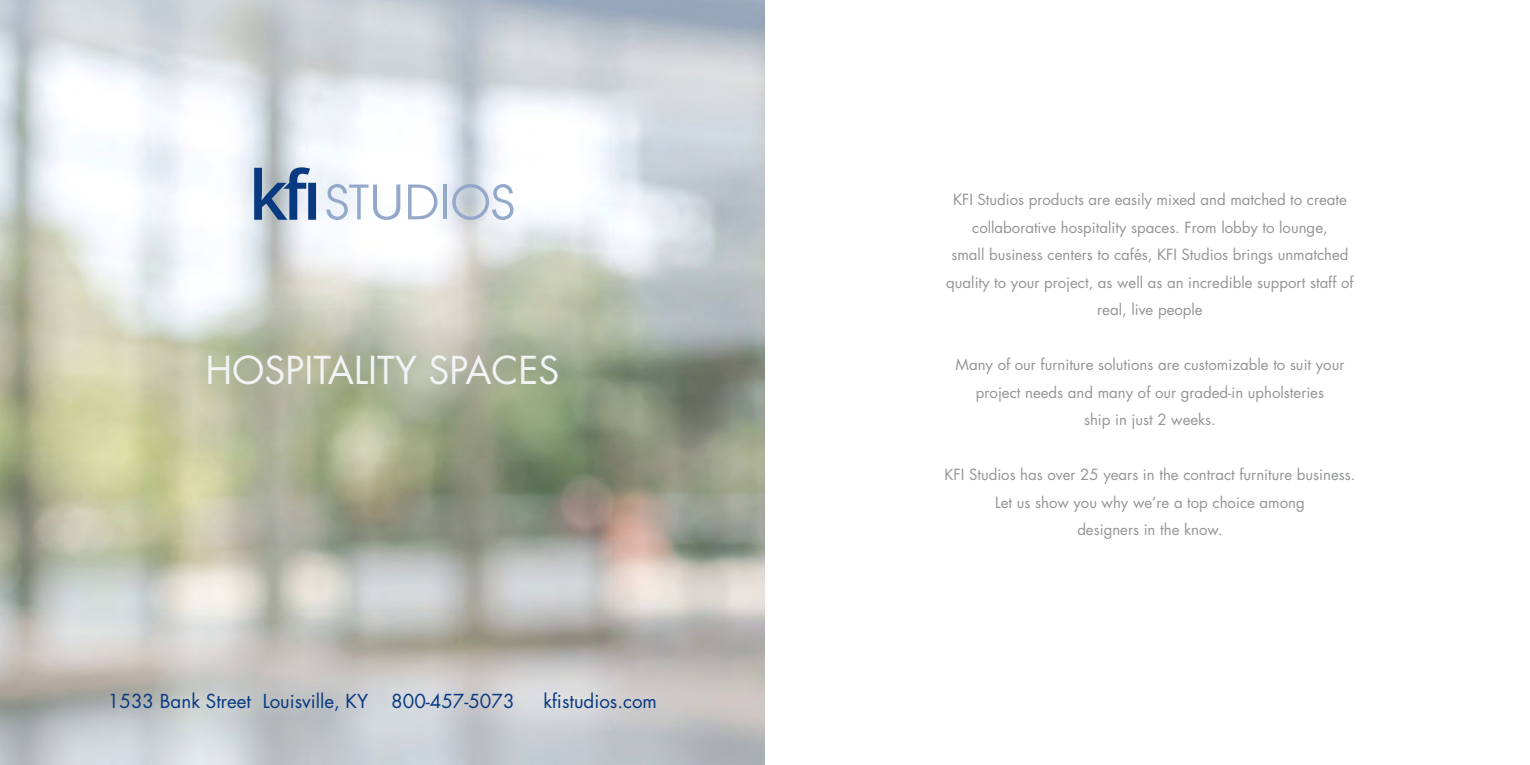
<style>
.page{position:relative;width:1530px;height:765px;background:#fff}
.page>*{position:absolute;margin:0;border:0;box-sizing:border-box;transform-origin:0 0}
.t1{font:37.5px "Futura";color:#f2f3f4}
.t2{font:18.75px "Futura";color:#083981}
.t3{font:15px/27.5px "Futura";color:#939598;text-align:center}
</style>
<div class="page">
<img style="left:0;top:0;width:765px;height:765px">
<svg style="left:326px;top:184px;width:74px;height:36px"></svg>
<svg style="left:408px;top:185px;width:29px;height:34px"></svg>
<hr style="left:443px;top:185px;width:4px;height:34px;background:#94a8ca">
<svg style="left:452px;top:184px;width:62px;height:36px"></svg>
<svg style="left:254px;top:167px;width:62px;height:53px"></svg>
<p class="t1" style="left:205px;top:345px;width:356px">HOSPITALITY SPACES</p>
<p class="t2" style="left:108px;top:689px;width:408px">1533 Bank Street Louisville, KY 800-457-5073</p>
<p class="t2" style="left:543px;top:689px;width:115px">kfistudios.com</p>
<p class="t3" style="left:953px;top:186px;width:395px">KFI Studios products are easily mixed and matched to create</p>
<p class="t3" style="left:972px;top:213px;width:357px">collaborative hospitality spaces. From lobby to lounge,</p>
<p class="t3" style="left:951px;top:241px;width:399px">small business centers to cafés, KFI Studios brings unmatched</p>
<p class="t3" style="left:946px;top:268px;width:409px">quality to your project, as well as an incredible support staff of real, live people</p>
<p class="t3" style="left:956px;top:351px;width:390px">Many of our furniture solutions are customizable to suit your</p>
<p class="t3" style="left:976px;top:378px;width:350px">project needs and many of our graded-in upholsteries</p>
<p class="t3" style="left:1084px;top:406px;width:133px">ship in just 2 weeks.</p>
<p class="t3" style="left:944px;top:461px;width:413px">KFI Studios has over 25 years in the contract furniture business.</p>
<p class="t3" style="left:995px;top:488px;width:311px">Let us show you why we’re a top choice among</p>
<p class="t3" style="left:1077px;top:516px;width:147px">designers in the know.</p>
</div>
